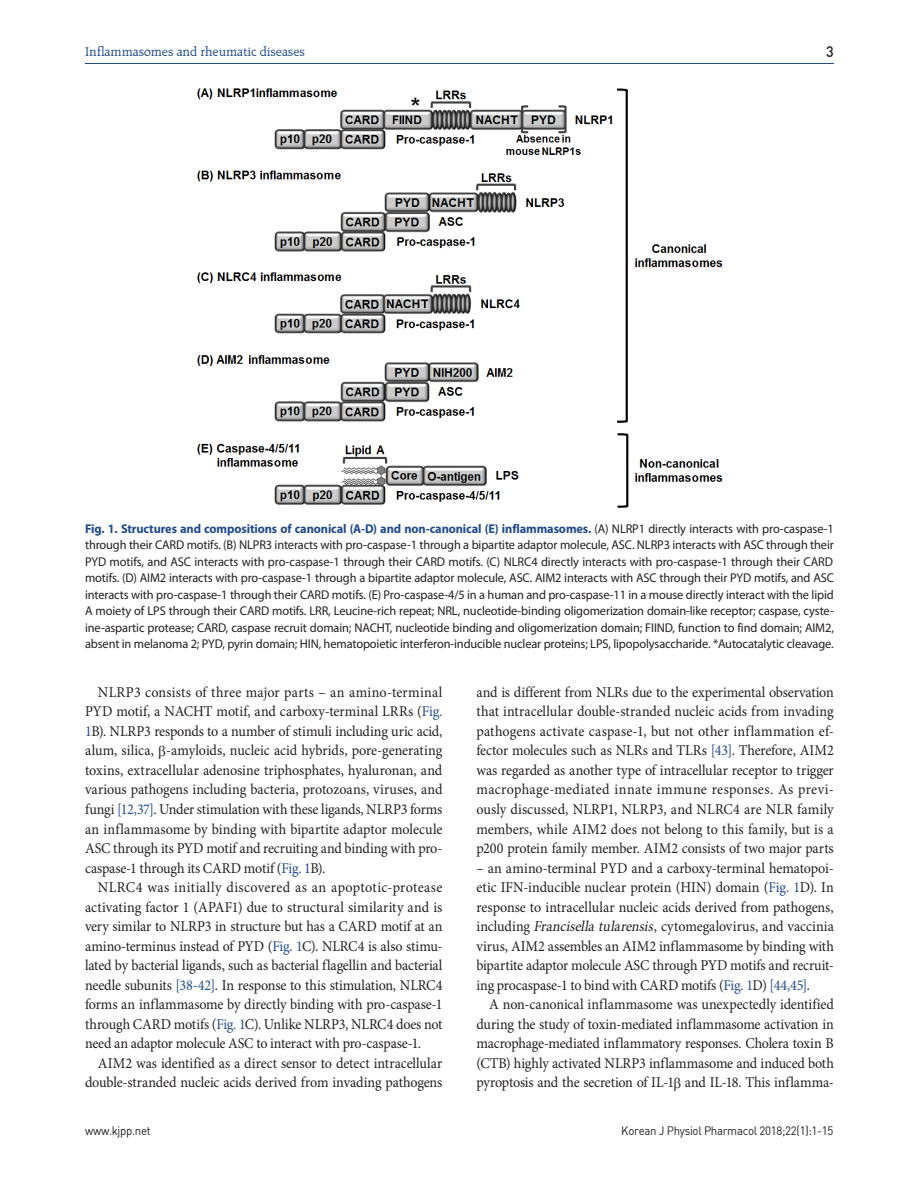
<style>
.page{position:relative;width:919px;height:1191px;background:#fff}
.page>*{position:absolute;margin:0;border:0;box-sizing:border-box;transform-origin:0 0}
.t1{font:15px/19.5px "Minion Pro";letter-spacing:-.005em;color:#231f20;text-align:justify;scale:.94 1}
.t2{font:15px "Minion Pro";letter-spacing:.03em;color:#231f20;scale:.94 1}
.t3{font:15px "Minion Pro";letter-spacing:.015em;color:#231f20;scale:.94 1}
.t4{font:15px "Dinmed";color:#231f20;scale:.95 1}
.t5{font:13.5px "Raleigh BT";letter-spacing:-.01em;color:#204a8e}
.t6{font:12.75px/16.5px "Myriad Pro";letter-spacing:-.01em;color:#231f20;text-align:justify}
.t7{font:12px "Dinreg";letter-spacing:-.025em;color:#231f20;scale:.95 1}
.s1{font-weight:700;color:#204a8e}
.s2{color:#204a8e}
.s3{font-style:italic}
</style>
<div class="page">
<hr style="left:85px;top:64px;width:748px;height:1px;background:#204a8e">
<img style="left:197px;top:88px;width:526px;height:420px">
<hr style="left:221px;top:180px;width:152px;height:3px;background:#fff">
<hr style="left:221px;top:282px;width:152px;height:3px;background:#fff">
<hr style="left:221px;top:364px;width:152px;height:3px;background:#fff">
<hr style="left:179px;top:467px;width:152px;height:3px;background:#fff">
<hr style="left:631px;top:267px;width:152px;height:3px;background:#fff">
<hr style="left:631px;top:482px;width:152px;height:3px;background:#fff">
<p class="t5" style="left:85px;top:43px;width:221px">Inflammasomes and rheumatic diseases</p>
<p class="t4" style="left:826px;top:42px;width:9px">3</p>
<p class="t6" style="left:85px;top:520px;width:750px"><span class="s1">Fig. 1. Structures and compositions of canonical (A-D) and non-canonical (E) inflammasomes.</span> (A) NLRP1 directly interacts with pro-caspase-1 through their CARD motifs. (B) NLPR3 interacts with pro-caspase-1 through a bipartite adaptor molecule, ASC. NLRP3 interacts with ASC through their PYD motifs, and ASC interacts with pro-caspase-1 through their CARD motifs. (C) NLRC4 directly interacts with pro-caspase-1 through their CARD motifs. (D) AIM2 interacts with pro-caspase-1 through a bipartite adaptor molecule, ASC. AIM2 interacts with ASC through their PYD motifs, and ASC interacts with pro-caspase-1 through their CARD motifs. (E) Pro-caspase-4/5 in a human and pro-caspase-11 in a mouse directly interact with the lipid A moiety of LPS through their CARD motifs. LRR, Leucine-rich repeat; NRL, nucleotide-binding oligomerization domain-like receptor; caspase, cyste&shy;ine-aspartic protease; CARD, caspase recruit domain; NACHT, nucleotide binding and oligomerization domain; FIIND, function to find domain; AIM2, absent in melanoma 2; PYD, pyrin domain; HIN, hematopoietic interferon-inducible nuclear proteins; LPS, lipopolysaccharide. *Autocatalytic cleavage.</p>
<p class="t3" style="left:98px;top:682px;width:368px">NLRP3 consists of three major parts – an amino-terminal</p>
<p class="t1" style="left:85px;top:702px;width:381px">PYD motif, a NACHT motif, and carboxy-terminal LRRs (<span class="s2">Fig.</span></p>
<p class="t1" style="left:85px;top:721px;width:382px"><span class="s2">1</span>B). NLRP3 responds to a number of stimuli including uric acid,</p>
<p class="t1" style="left:85px;top:741px;width:381px">alum, silica, -amyloids, nucleic acid hybrids, pore-generating</p>
<p class="t1" style="left:85px;top:760px;width:381px">toxins, extracellular adenosine triphosphates, hyaluronan, and</p>
<p class="t1" style="left:85px;top:780px;width:381px">various pathogens including bacteria, protozoans, viruses, and</p>
<p class="t1" style="left:85px;top:799px;width:381px">fungi <span class="s2">[12,37]</span>. Under stimulation with these ligands, NLRP3 forms</p>
<p class="t1" style="left:85px;top:819px;width:381px">an inflammasome by binding with bipartite adaptor molecule</p>
<p class="t1" style="left:85px;top:838px;width:381px">ASC through its PYD motif and recruiting and binding with pro-</p>
<p class="t1" style="left:85px;top:858px;width:257px">caspase-1 through its CARD motif (<span class="s2">Fig. 1</span>B).</p>
<p class="t2" style="left:98px;top:877px;width:368px">NLRC4 was initially discovered as an apoptotic-protease</p>
<p class="t1" style="left:85px;top:897px;width:381px">activating factor 1 (APAF1) due to structural similarity and is</p>
<p class="t1" style="left:85px;top:916px;width:382px">very similar to NLRP3 in structure but has a CARD motif at an</p>
<p class="t1" style="left:85px;top:936px;width:381px">amino-terminus instead of PYD (<span class="s2">Fig. 1</span>C). NLRC4 is also stimu-</p>
<p class="t1" style="left:85px;top:955px;width:382px">lated by bacterial ligands, such as bacterial flagellin and bacterial</p>
<p class="t1" style="left:85px;top:975px;width:381px">needle subunits <span class="s2">[38-42]</span>. In response to this stimulation, NLRC4</p>
<p class="t1" style="left:85px;top:994px;width:381px">forms an inflammasome by directly binding with pro-caspase-1</p>
<p class="t1" style="left:85px;top:1014px;width:382px">through CARD motifs (<span class="s2">Fig. 1</span>C). Unlike NLRP3, NLRC4 does not</p>
<p class="t1" style="left:85px;top:1033px;width:359px">need an adaptor molecule ASC to interact with pro-caspase-1.</p>
<p class="t1" style="left:98px;top:1053px;width:368px">AIM2 was identified as a direct sensor to detect intracellular</p>
<p class="t1" style="left:85px;top:1072px;width:381px">double-stranded nucleic acids derived from invading pathogens</p>
<p class="t1" style="left:476px;top:682px;width:381px">and is different from NLRs due to the experimental observation that intracellular double-stranded nucleic acids from invading pathogens activate caspase-1, but not other inflammation ef&shy;fector molecules such as NLRs and TLRs <span class="s2">[43]</span>. Therefore, AIM2 was regarded as another type of intracellular receptor to trigger macrophage-mediated innate immune responses. As previ&shy;ously discussed, NLRP1, NLRP3, and NLRC4 are NLR family members, while AIM2 does not belong to this family, but is a p200 protein family member. AIM2 consists of two major parts</p>
<p class="t1" style="left:476px;top:858px;width:381px">– an amino-terminal PYD and a carboxy-terminal hematopoi-</p>
<p class="t1" style="left:476px;top:877px;width:381px">etic IFN-inducible nuclear protein (HIN) domain (<span class="s2">Fig. 1</span>D). In</p>
<p class="t1" style="left:476px;top:897px;width:381px">response to intracellular nucleic acids derived from pathogens,</p>
<p class="t1" style="left:476px;top:916px;width:381px">including <span class="s3">Francisellatularensis</span>, cytomegalovirus, and vaccinia</p>
<p class="t1" style="left:476px;top:936px;width:381px">virus, AIM2 assembles an AIM2 inflammasome by binding with</p>
<p class="t1" style="left:476px;top:955px;width:381px">bipartite adaptor molecule ASC through PYD motifs and recruit-</p>
<p class="t1" style="left:476px;top:975px;width:356px">ing procaspase-1 to bind with CARD motifs (<span class="s2">Fig. 1</span>D) <span class="s2">[44,45]</span>.</p>
<p class="t1" style="left:489px;top:994px;width:368px">A non-canonical inflammasome was unexpectedly identified</p>
<p class="t1" style="left:476px;top:1014px;width:382px">during the study of toxin-mediated inflammasome activation in</p>
<p class="t1" style="left:476px;top:1033px;width:381px">macrophage-mediated inflammatory responses. Cholera toxin B</p>
<p class="t1" style="left:476px;top:1053px;width:382px">(CTB) highly activated NLRP3 inflammasome and induced both</p>
<p class="t1" style="left:476px;top:1072px;width:381px">pyroptosis and the secretion of IL-1 and IL-18. This inflamma-</p>
<p class="t7" style="left:85px;top:1123px;width:70px">www.kjpp.net</p>
<p class="t7" style="left:621px;top:1123px;width:225px">Korean J Physiol Pharmacol 2018;22(1):1-15</p>
</div>
